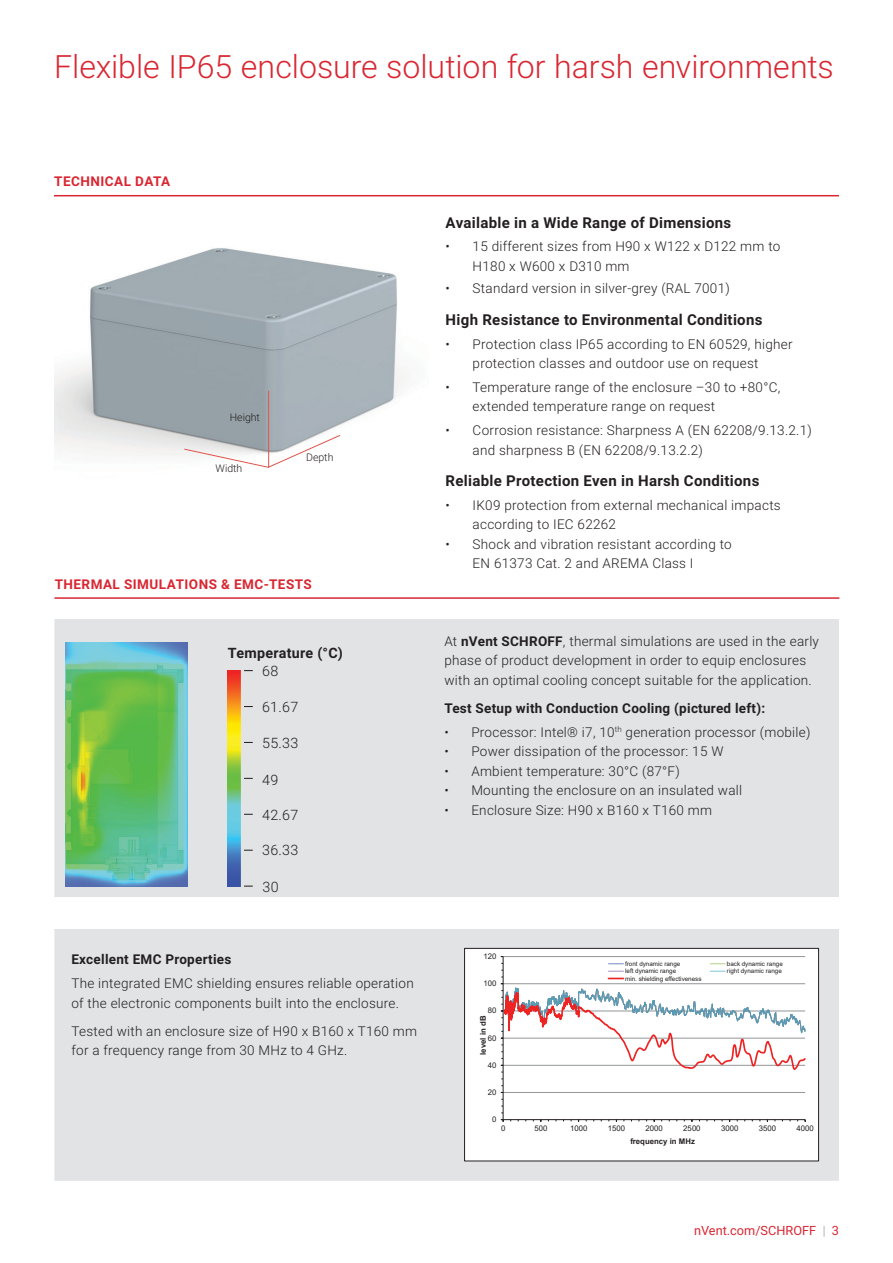
<style>
.page{position:relative;width:893px;height:1263px;background:#fff}
.page>*{position:absolute;margin:0;border:0;box-sizing:border-box;transform-origin:0 0}
.t1{font:300 32.1px "Roboto";color:#d92732}
.t2{font:700 15px "Roboto";letter-spacing:.02em;color:#231f20}
.t3{font:300 14.25px "Roboto";letter-spacing:.02em;color:#231f20}
.t4{font:700 14.25px "Roboto";letter-spacing:.02em;color:#231f20}
.t5{font:300 13.5px/19.5px "Roboto";letter-spacing:.02em;color:#231f20}
.t6{font:700 13.5px "Roboto";letter-spacing:.02em;color:#231f20}
.Subhead_-_nVent_Data{font:700 13.5px "Roboto";letter-spacing:.035em;color:#d92732}
.t7{font:12.75px "Roboto";color:#d92732}
.body_text{font:300 10.5px "Roboto";color:#231f20}
.t8{font:7.8px "Arial";color:#231f20}
.t9{font:700 7.8px "Arial";color:#231f20}
.t10{font:6.3px "Arial";letter-spacing:-.005em;color:#231f20}
.s1{font-weight:700}
.s2{font-weight:300;color:#91969f}
</style>
<div class="page">
<div style="left:54px;top:619px;width:785px;height:562px;background:#e1e3e5"></div>
<svg style="left:54px;top:897px;width:785px;height:32px"></svg>
<hr style="left:54px;top:195px;width:785px;height:1px;background:#d92732">
<hr style="left:54px;top:597px;width:785px;height:2px;background:#d92732">
<div style="left:464px;top:948px;width:354px;height:213px;background:#fff"></div>
<hr style="left:503px;top:1092px;width:302px;height:1px;background:#939598">
<hr style="left:503px;top:956px;width:302px;height:1px;background:#939598">
<hr style="left:503px;top:956px;width:1px;height:163px;background:#231f20">
<hr style="left:503px;top:1119px;width:302px;height:1px;background:#231f20">
<svg style="left:608px;top:963px;width:15px;height:1px"></svg>
<svg style="left:710px;top:963px;width:15px;height:1px"></svg>
<svg style="left:501px;top:970px;width:305px;height:103px"></svg>
<div style="left:464px;top:948px;width:355px;height:213px;border:1px solid #231f20"></div>
<img style="left:66px;top:642px;width:121px;height:245px">
<img style="left:228px;top:670px;width:13px;height:217px">
<svg style="left:244px;top:885px;width:9px;height:2px"></svg>
<img style="left:54px;top:248px;width:352px;height:208px">
<svg style="left:183px;top:434px;width:158px;height:34px"></svg>
<hr style="left:268px;top:391px;width:1px;height:76px;background:#df544a">
<h1 class="t1" style="left:54px;top:44px;width:781px">Flexible IP65 enclosure solution for harsh environments</h1>
<p class="Subhead_-_nVent_Data" style="left:54px;top:172px;width:118px">TECHNICAL DATA</p>
<p class="body_text" style="left:230px;top:410px;width:32px">Height</p>
<p class="body_text" style="left:216px;top:461px;width:28px">Width</p>
<p class="body_text" style="left:306px;top:450px;width:29px">Depth</p>
<p class="Subhead_-_nVent_Data" style="left:55px;top:574px;width:259px">THERMAL SIMULATIONS &amp; EMC-TESTS</p>
<p class="t4" style="left:228px;top:642px;width:117px">Temperature (°C)</p>
<p class="t3" style="left:262px;top:661px;width:18px">68</p>
<p class="t3" style="left:262px;top:697px;width:38px">61.67</p>
<p class="t3" style="left:262px;top:733px;width:38px">55.33</p>
<p class="t3" style="left:262px;top:769px;width:18px">49</p>
<p class="t3" style="left:262px;top:805px;width:38px">42.67</p>
<p class="t3" style="left:262px;top:840px;width:38px">36.33</p>
<p class="t3" style="left:262px;top:877px;width:18px">30</p>
<p class="t6" style="left:71px;top:950px;width:162px">Excellent EMC Properties</p>
<p class="t5" style="left:71px;top:973px;width:344px">The integrated EMC shielding ensures reliable operation of the electronic components built into the enclosure.</p>
<p class="t5" style="left:71px;top:1020px;width:347px">Tested with an enclosure size of H90 x B160 x T160 mm for a frequency range from 30 MHz to 4 GHz.</p>
<p class="t2" style="left:446px;top:212px;width:287px">Available in a Wide Range of Dimensions</p>
<p class="t5" style="left:473px;top:236px;width:309px;text-indent:-27px">• 15 different sizes from H90 x W122 x D122 mm to<br>H180 x W600 x D310 mm</p>
<p class="t5" style="left:446px;top:278px;width:286px">• Standard version in silver-grey (RAL 7001)</p>
<p class="t2" style="left:446px;top:309px;width:318px">High Resistance to Environmental Conditions</p>
<p class="t5" style="left:446px;top:334px;width:348px;text-align:center">• Protection class IP65 according to EN 60529, higher protection classes and outdoor use on request</p>
<p class="t5" style="left:473px;top:377px;width:309px;text-indent:-27px">• Temperature range of the enclosure –30 to +80°C, extended temperature range on request</p>
<p class="t5" style="left:473px;top:420px;width:341px;text-indent:-27px">• Corrosion resistance: Sharpness A (EN 62208/9.13.2.1) and sharpness B (EN 62208/9.13.2.2)</p>
<p class="t2" style="left:446px;top:470px;width:315px">Reliable Protection Even in Harsh Conditions</p>
<p class="t5" style="left:473px;top:495px;width:310px;text-indent:-27px">• IK09 protection from external mechanical impacts according to IEC 62262</p>
<p class="t5" style="left:473px;top:534px;width:261px;text-indent:-27px">• Shock and vibration resistant according to<br>EN 61373 Cat. 2 and AREMA Class I</p>
<p class="t5" style="left:444px;top:631px;width:376px">At <span class="s1">nVent SCHROFF</span>, thermal simulations are used in the early phase of product development in order to equip enclosures with an optimal cooling concept suitable for the application.</p>
<p class="t6" style="left:444px;top:699px;width:322px">Test Setup with Conduction Cooling (pictured left):</p>
<p class="t5" style="left:444px;top:722px;width:368px">• Processor: Intel® i7, 10<sup>th</sup> generation processor (mobile)</p>
<p class="t5" style="left:444px;top:741px;width:281px">• Power dissipation of the processor: 15 W</p>
<p class="t5" style="left:444px;top:761px;width:237px">• Ambient temperature: 30°C (87°F)</p>
<p class="t5" style="left:444px;top:780px;width:299px">• Mounting the enclosure on an insulated wall</p>
<p class="t5" style="left:444px;top:800px;width:269px">• Enclosure Size: H90 x B160 x T160 mm</p>
<p class="t8" style="left:483px;top:951px;width:15px">120</p>
<p class="t8" style="left:483px;top:978px;width:15px">100</p>
<p class="t8" style="left:488px;top:1005px;width:10px">80</p>
<p class="t9" style="left:478px;top:1055px;width:41px;rotate:-90deg">level in dB</p>
<p class="t8" style="left:488px;top:1032px;width:10px">60</p>
<p class="t8" style="left:488px;top:1060px;width:10px">40</p>
<p class="t8" style="left:488px;top:1087px;width:10px">20</p>
<p class="t8" style="left:492px;top:1114px;width:6px">0</p>
<p class="t10" style="left:625px;top:959px;width:57px">front dynamic range</p>
<p class="t10" style="left:727px;top:959px;width:57px">back dynamic range</p>
<p class="t10" style="left:625px;top:966px;width:53px">left dynamic range</p>
<p class="t10" style="left:727px;top:966px;width:56px">right dynamic range</p>
<p class="t10" style="left:625px;top:974px;width:78px">min. shielding effectiveness</p>
<p class="t8" style="left:501px;top:1123px;width:6px">0</p>
<p class="t8" style="left:534px;top:1123px;width:15px">500</p>
<p class="t8" style="left:570px;top:1123px;width:19px">1000</p>
<p class="t8" style="left:608px;top:1123px;width:19px">1500</p>
<p class="t8" style="left:645px;top:1123px;width:19px">2000</p>
<p class="t8" style="left:683px;top:1123px;width:19px">2500</p>
<p class="t8" style="left:721px;top:1123px;width:19px">3000</p>
<p class="t8" style="left:759px;top:1123px;width:19px">3500</p>
<p class="t8" style="left:797px;top:1123px;width:19px">4000</p>
<p class="t9" style="left:630px;top:1136px;width:66px">frequency in MHz</p>
<p class="t7" style="left:694px;top:1221px;width:146px">nVent.com/SCHROFF <span class="s2">|</span> 3</p>
</div>
